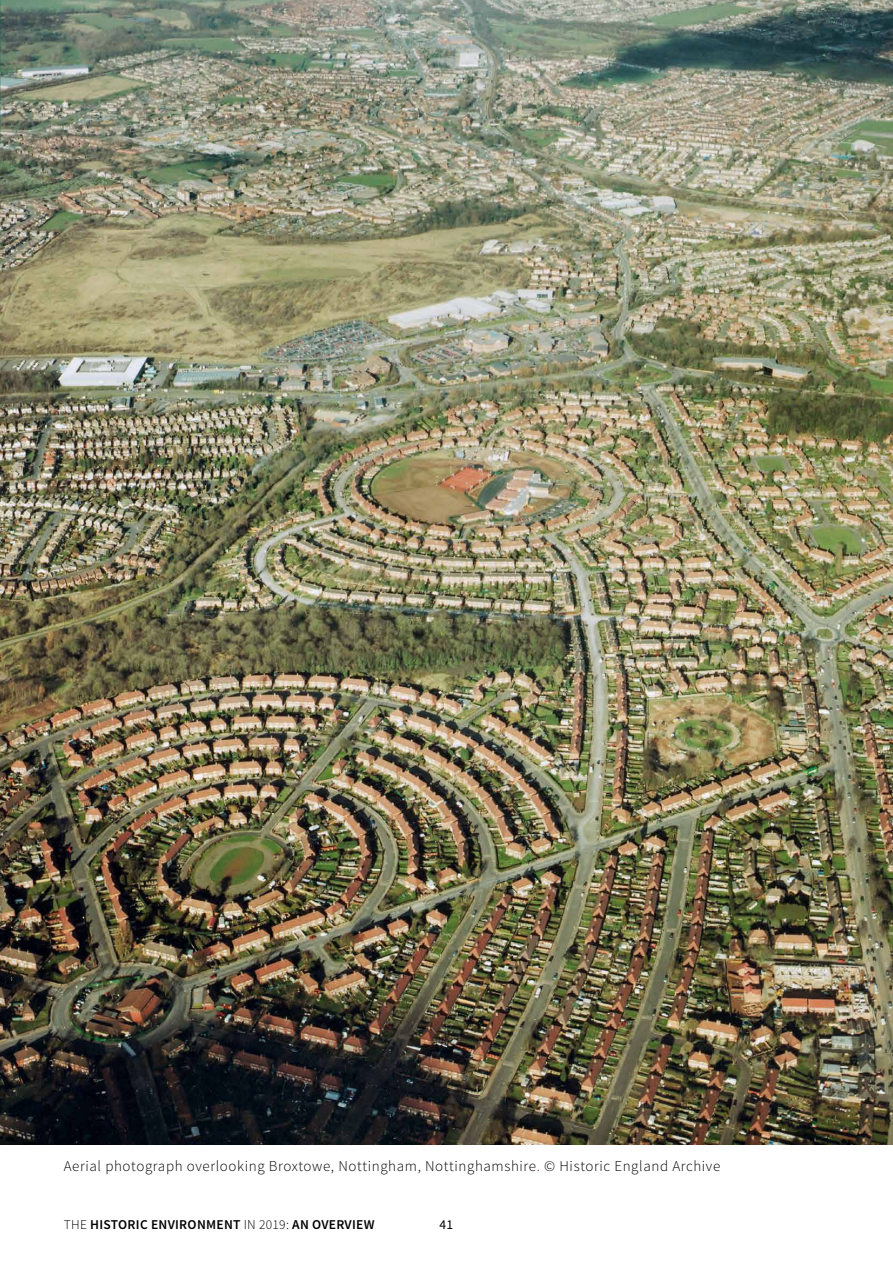
<style>
.page{position:relative;width:893px;height:1263px;background:#fff}
.page>*{position:absolute;margin:0;border:0;box-sizing:border-box;transform-origin:0 0}
.Captions{font:300 15px "Source Sans Pro";letter-spacing:.04em;color:#000}
.t1{font:600 13.5px "Source Sans Pro";letter-spacing:.02em;color:#000}
.t2{font:13.5px "Source Sans Pro";color:#000}
.s1{color:#bb2448}
.s2{font-weight:300}
</style>
<div class="page">
<img style="left:0;top:0;width:893px;height:1144px">
<p class="Captions" style="left:64px;top:1157px;width:658px">Aerial photograph overlooking Broxtowe, Nottingham, Nottinghamshire<span class="s1">.</span> © Historic England Archive</p>
<p class="t1" style="left:64px;top:1216px;width:312px"><span class="s2">THE</span> HISTORIC ENVIRONMENT <span class="s2">IN 2019:</span> AN OVERVIEW</p>
<p class="t2" style="left:440px;top:1216px;width:15px">41</p>
</div>
